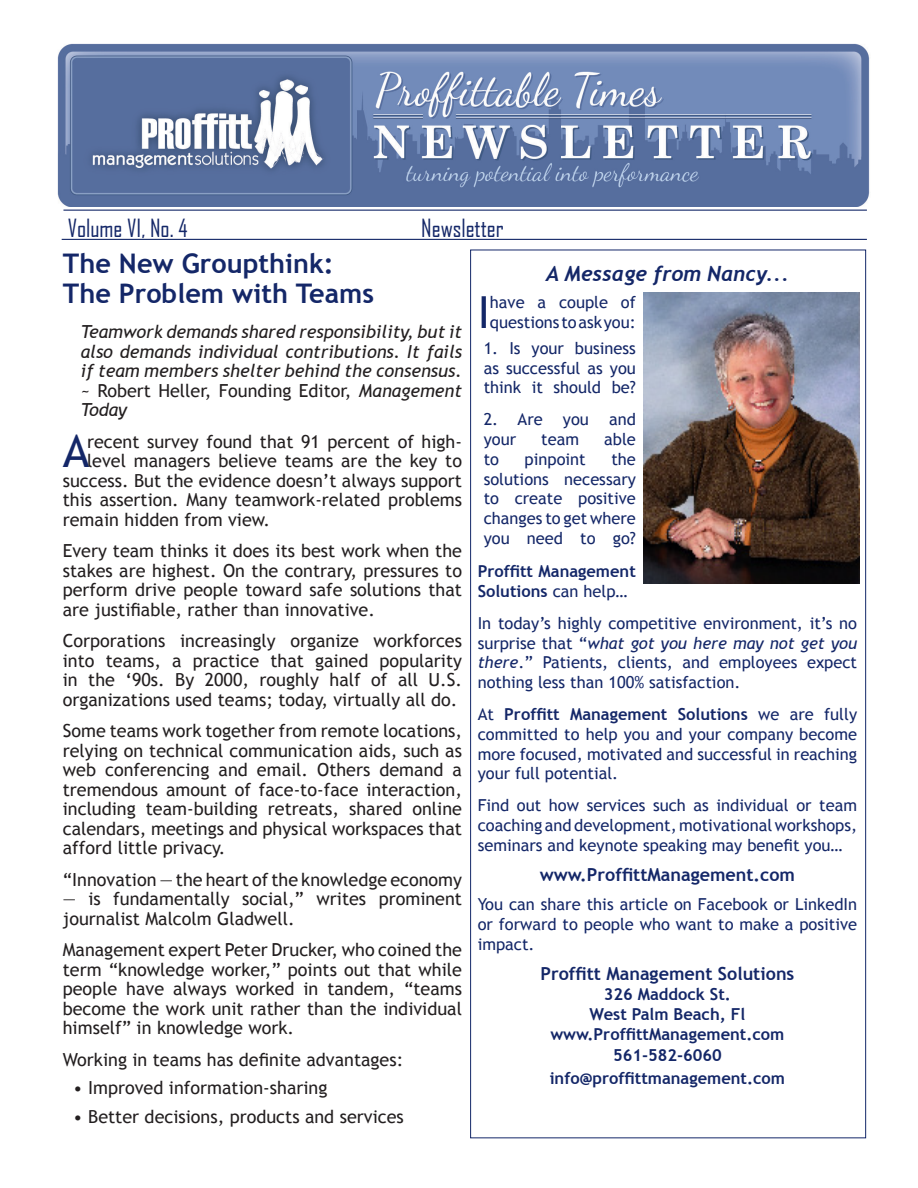
<style>
.page{position:relative;width:918px;height:1188px;background:#fff}
.page>*{position:absolute;margin:0;border:0;box-sizing:border-box;transform-origin:0 0}
.t1{font:45.3px "Trebuchet MS";color:#142768}
.t2{font:44.1px "Trebuchet MS";color:#142768}
.t3{font:700 27px "Trebuchet MS";color:#142768}
.t4{font:24px "Agency FB";color:#142768}
.t5{font:italic 700 21px "Trebuchet";color:#142768}
.t6{font:18px/19.5px "Trebuchet MS";color:#231f20;text-align:justify}
.t7{font:italic 18px/19.5px "Trebuchet MS";color:#231f20;text-align:justify}
.t8{font:700 18px "Trebuchet MS";color:#142768}
.t9{font:16.5px/19.8px "Trebuchet MS";color:#142768;text-align:justify}
.t10{font:700 16.5px/19.8px "Trebuchet MS";color:#142768}
.s1{font-style:normal}
.s2{font-weight:400}
.s3{font-style:italic}
.s4{font-weight:700}
</style>
<div class="page">
<hr style="left:62px;top:239px;width:805px;height:1px;background:#142768">
<hr style="left:63px;top:210px;width:804px;height:1px;background:#142768">
<svg style="left:480px;top:249px;width:310px;height:1px"></svg>
<img style="left:643px;top:292px;width:216px;height:292px">
<img style="left:57px;top:43px;width:813px;height:164px">
<p class="t4" style="left:68px;top:213px;width:121px">Volume VI, No. 4</p>
<p class="t4" style="left:421px;top:213px;width:84px">Newsletter</p>
<p class="t3" style="left:63px;top:246px;width:273px">The New Groupthink:</p>
<p class="t3" style="left:63px;top:276px;width:313px">The Problem with Teams</p>
<p class="t7" style="left:81px;top:322px;width:383px">Teamwork demands shared responsibility, but it also demands individual contributions. It fails if team members shelter behind the consensus. <span class="s1">~ Robert Heller, Founding Editor,</span> Management Today</p>
<p class="t1" style="left:63px;top:424px;width:28px">A</p>
<p class="t6" style="left:87px;top:432px;width:377px">recent survey found that 91 percent of high-</p>
<p class="t6" style="left:87px;top:451px;width:377px">level managers believe teams are the key to</p>
<p class="t6" style="left:63px;top:471px;width:401px">success. But the evidence doesn’t always support</p>
<p class="t6" style="left:63px;top:490px;width:401px">this assertion. Many teamwork-related problems</p>
<p class="t6" style="left:63px;top:510px;width:209px">remain hidden from view.</p>
<p class="t6" style="left:63px;top:541px;width:401px">Every team thinks it does its best work when the stakes are highest. On the contrary, pressures to perform drive people toward safe solutions that are justifiable, rather than innovative.</p>
<p class="t6" style="left:63px;top:631px;width:401px">Corporations increasingly organize workforces into teams, a practice that gained popularity in the ‘90s. By 2000, roughly half of all U.S. organizations used teams; today, virtually all do.</p>
<p class="t6" style="left:63px;top:721px;width:401px">Some teams work together from remote locations, relying on technical communication aids, such as web conferencing and email. Others demand a tremendous amount of face-to-face interaction, including team-building retreats, shared online calendars, meetings and physical workspaces that afford little privacy.</p>
<p class="t6" style="left:63px;top:870px;width:401px">“Innovation — the heart of the knowledge economy</p>
<p class="t6" style="left:63px;top:889px;width:401px">— is fundamentally social,” writes prominent journalist Malcolm Gladwell.</p>
<p class="t6" style="left:63px;top:940px;width:401px">Management expert Peter Drucker, who coined the term “knowledge worker,” points out that while people have always worked in tandem, “teams become the work unit rather than the individual himself” in knowledge work.</p>
<p class="t6" style="left:63px;top:1050px;width:342px">Working in teams has definite advantages:</p>
<p class="t6" style="left:73px;top:1078px;width:256px">• Improved information-sharing</p>
<p class="t6" style="left:73px;top:1107px;width:332px">• Better decisions, products and services</p>
<p class="t5" style="left:546px;top:261px;width:244px">A Message from Nancy...</p>
<p class="t2" style="left:478px;top:286px;width:14px">I</p>
<p class="t9" style="left:490px;top:293px;width:147px">have a couple of questions to ask you:</p>
<p class="t9" style="left:484px;top:338px;width:154px">1. Is your business as successful as you think it should be?</p>
<p class="t9" style="left:484px;top:410px;width:154px">2. Are you and your</p>
<p class="t9" style="left:541px;top:429px;width:39px">team</p>
<p class="t9" style="left:604px;top:429px;width:33px">able</p>
<p class="t9" style="left:484px;top:449px;width:154px;text-indent:128px">the solutions necessary to create positive changes to get where you need to go?</p>
<p class="t10" style="left:478px;top:561px;width:160px">Proffitt Management<br>Solutions <span class="s2">can help…</span></p>
<p class="t9" style="left:478px;top:613px;width:381px">In today’s highly competitive environment, it’s no surprise that “<span class="s3">what got you here may not get you there</span>.” Patients, clients, and employees expect nothing less than 100% satisfaction.</p>
<p class="t9" style="left:478px;top:705px;width:381px">At <span class="s4">Proffitt Management Solutions</span> we are fully committed to help you and your company become more focused, motivated and successful in reaching your full potential.</p>
<p class="t9" style="left:478px;top:796px;width:381px">Find out how services such as individual or team coaching and development, motivational workshops, seminars and keynote speaking may benefit you…</p>
<p class="t8" style="left:540px;top:864px;width:257px">www.ProffittManagement.com</p>
<p class="t9" style="left:478px;top:895px;width:381px">You can share this article on Facebook or LinkedIn or forward to people who want to make a positive impact.</p>
<p class="t8" style="left:540px;top:963px;width:255px">Proffitt Management Solutions</p>
<p class="t10" style="left:604px;top:984px;width:129px">326 Maddock St.</p>
<p class="t10" style="left:589px;top:1004px;width:157px">West Palm Beach, Fl</p>
<p class="t10" style="left:550px;top:1024px;width:236px">www.ProffittManagement.com</p>
<p class="t10" style="left:613px;top:1045px;width:110px">561-582-6060</p>
<p class="t10" style="left:550px;top:1068px;width:237px">info@proffittmanagement.com</p>
<p class="t9" style="left:484px;top:449px;width:17px">to</p>
<p class="t9" style="left:525px;top:449px;width:63px">pinpoint</p>
</div>
